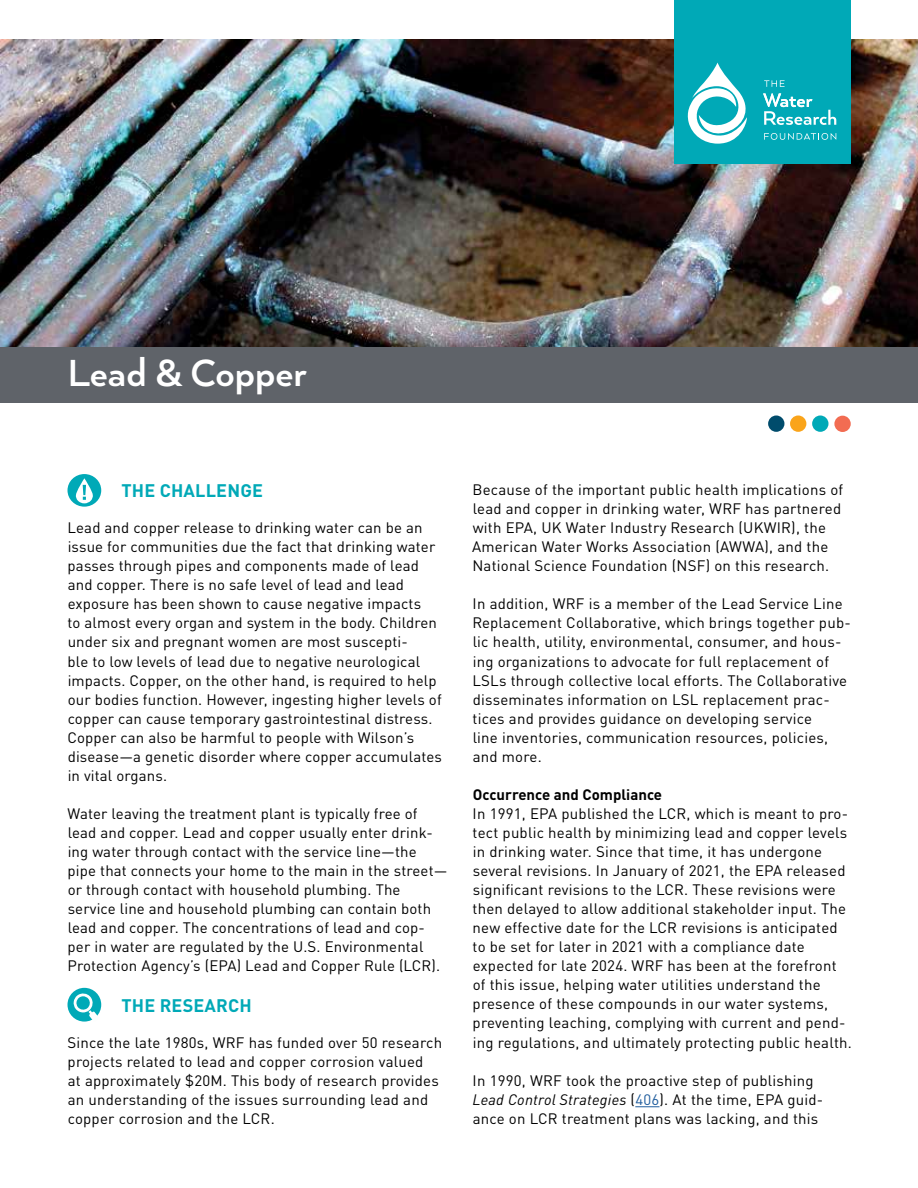
<style>
.page{position:relative;width:918px;height:1188px;background:#fff}
.page>*{position:absolute;margin:0;border:0;box-sizing:border-box;transform-origin:0 0}
.t1{font:700 43.5px "Arquitecta";color:#fff}
.t2{font:700 18px "DIN Pro";letter-spacing:.01em;color:#00a9b7}
.t3{font:15px/19px "DIN Pro";letter-spacing:.01em;color:#000}
.t4{font:700 15px "DIN Pro";color:#000}
.s1{font-style:italic}
.s2{color:#215e9e}
</style>
<div class="page">
<div style="left:0;top:342px;width:918px;height:61px;background:#5f6369"></div>
<div style="left:768px;top:415px;width:16px;height:17px;background:#004c6c;border-radius:50%"></div>
<div style="left:790px;top:415px;width:16px;height:17px;background:#faa41a;border-radius:50%"></div>
<div style="left:834px;top:416px;width:17px;height:16px;background:#f26c52;border-radius:50%"></div>
<div style="left:812px;top:415px;width:16px;height:17px;background:#00a9b7;border-radius:50%"></div>
<img style="left:0;top:40px;width:918px;height:306px">
<div style="left:674px;top:0;width:177px;height:164px;background:#00a9b7"></div>
<svg style="left:688px;top:63px;width:148px;height:81px"></svg>
<svg style="left:635px;top:1106px;width:25px;height:1px"></svg>
<div style="left:68px;top:474px;width:33px;height:33px;background:#00a9b7;border-radius:50%"></div>
<svg style="left:76px;top:478px;width:17px;height:25px"></svg>
<div style="left:68px;top:988px;width:33px;height:34px;background:#00a9b7;border-radius:50%"></div>
<svg style="left:73px;top:992px;width:26px;height:29px"></svg>
<h1 class="t1" style="left:68px;top:346px;width:241px">Lead &amp; Copper</h1>
<p class="t2" style="left:122px;top:476px;width:143px">THE CHALLENGE</p>
<p class="t3" style="left:67px;top:517px;width:376px">Lead and copper release to drinking water can be an issue for communities due the fact that drinking water passes through pipes and components made of lead and copper. There is no safe level of lead and lead exposure has been shown to cause negative impacts<br>to almost every organ and system in the body. Children under six and pregnant women are most suscepti-<br>ble to low levels of lead due to negative neurological impacts. Copper, on the other hand, is required to help our bodies function. However, ingesting higher levels of copper can cause temporary gastrointestinal distress.<br>Copper can also be harmful to people with Wilson’s disease—a genetic disorder where copper accumulates in vital organs.</p>
<p class="t3" style="left:67px;top:802px;width:382px">Water leaving the treatment plant is typically free of lead and copper. Lead and copper usually enter drink&shy;ing water through contact with the service line—the pipe that connects your home to the main in the street— or through contact with household plumbing. The service line and household plumbing can contain both lead and copper. The concentrations of lead and cop&shy;per in water are regulated by the U.S. Environmental Protection Agency’s (EPA) Lead and Copper Rule (LCR).</p>
<p class="t2" style="left:122px;top:990px;width:132px">THE RESEARCH</p>
<p class="t3" style="left:67px;top:1031px;width:376px">Since the late 1980s, WRF has funded over 50 research projects related to lead and copper corrosion valued<br>at approximately $20M. This body of research provides an understanding of the issues surrounding lead and copper corrosion and the LCR.</p>
<p class="t3" style="left:472px;top:479px;width:373px">Because of the important public health implications of lead and copper in drinking water, WRF has partnered with EPA, UK Water Industry Research (UKWIR), the American Water Works Association (AWWA), and the National Science Foundation (NSF) on this research.</p>
<p class="t3" style="left:472px;top:593px;width:380px">In addition, WRF is a member of the Lead Service Line Replacement Collaborative, which brings together pub&shy;lic health, utility, environmental, consumer, and hous&shy;ing organizations to advocate for full replacement of LSLs through collective local efforts. The Collaborative disseminates information on LSL replacement prac&shy;tices and provides guidance on developing service<br>line inventories, communication resources, policies, and more.</p>
<p class="t4" style="left:473px;top:782px;width:191px">Occurrence and Compliance</p>
<p class="t3" style="left:473px;top:803px;width:381px">In 1991, EPA published the LCR, which is meant to pro&shy;tect public health by minimizing lead and copper levels in drinking water. Since that time, it has undergone several revisions. In January of 2021, the EPA released significant revisions to the LCR. These revisions were then delayed to allow additional stakeholder input. The new effective date for the LCR revisions is anticipated to be set for later in 2021 with a compliance date expected for late 2024. WRF has been at the forefront of this issue, helping water utilities understand the presence of these compounds in our water systems, preventing leaching, complying with current and pend&shy;ing regulations, and ultimately protecting public health.</p>
<p class="t3" style="left:472px;top:1069px;width:352px">In 1990, WRF took the proactive step of publishing<br><span class="s1">Lead Control Strategies</span> (<span class="s2">406</span>). At the time, EPA guid&shy;ance on LCR treatment plans was lacking, and this</p>
</div>
